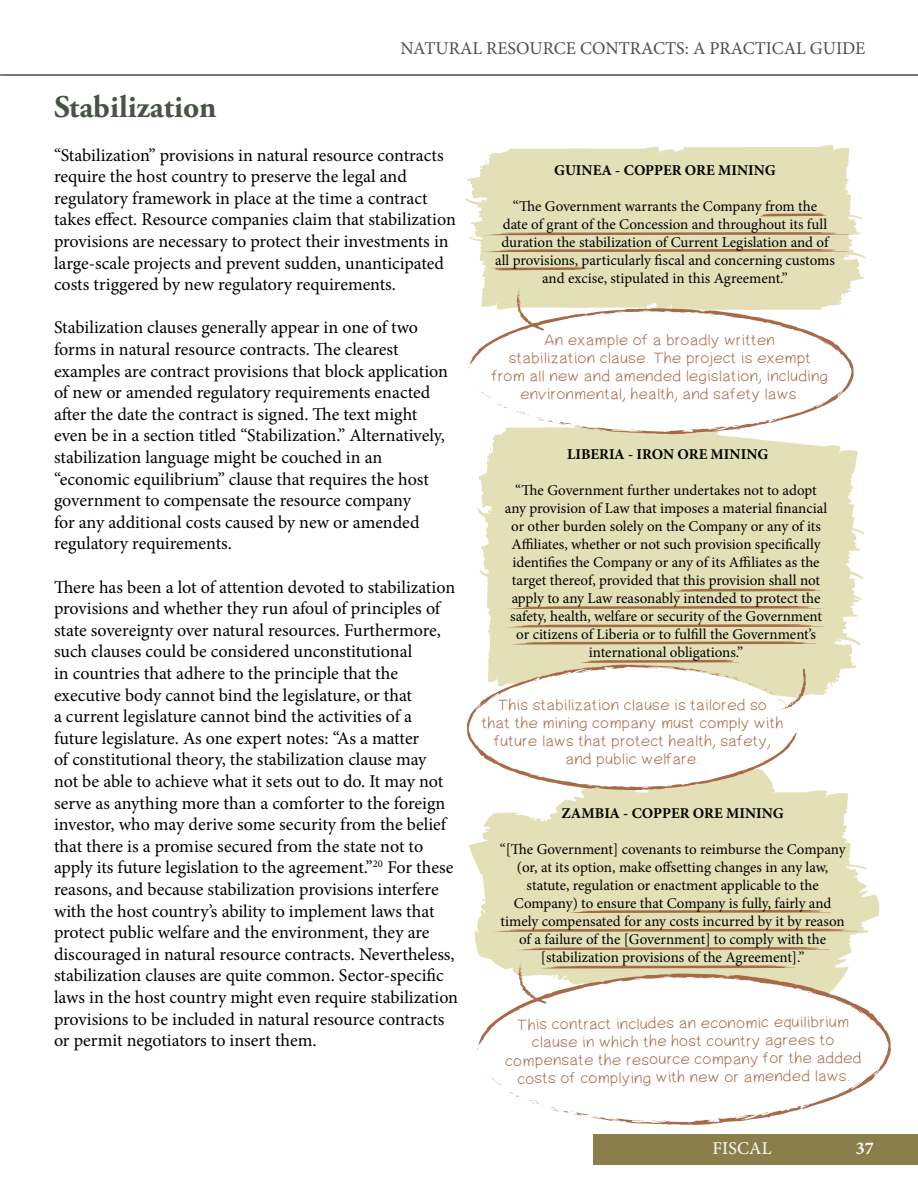
<style>
.page{position:relative;width:918px;height:1188px;background:#fff}
.page>*{position:absolute;margin:0;border:0;box-sizing:border-box;transform-origin:0 0}
.t1{font:700 31.5px "Adobe Garamond Pro";color:#485246}
.t2{font:18px/21.6px "Minion Pro";color:#000101}
.t3{font:18px "Minion Pro";color:#485246}
.t4{font:18px "Minion Pro";letter-spacing:.01em;color:#fff}
.t5{font:700 18px "Minion Pro";color:#fff}
.t6{font:15px/18px "Minion Pro";letter-spacing:-.005em;color:#000;text-align:center}
.t7{font:15px/18px "PW Simple Handwriting";color:#a66a47;text-align:center}
.t8{font:700 15px "Minion Pro";color:#000}
</style>
<div class="page">
<div style="left:593px;top:1134px;width:325px;height:30px;background:#8a7f4b"></div>
<hr style="left:2px;top:74px;width:916px;height:2px;background:#485246">
<svg style="left:479px;top:1005px;width:412px;height:120px"></svg>
<svg style="left:875px;top:1068px;width:4px;height:6px"></svg>
<svg style="left:529px;top:1100px;width:98px;height:22px"></svg>
<svg style="left:650px;top:1120px;width:22px;height:5px"></svg>
<svg style="left:708px;top:1120px;width:6px;height:2px"></svg>
<svg style="left:761px;top:1112px;width:9px;height:6px"></svg>
<svg style="left:470px;top:337px;width:384px;height:50px"></svg>
<svg style="left:466px;top:145px;width:399px;height:192px"></svg>
<svg style="left:466px;top:387px;width:405px;height:618px"></svg>
<p class="t3" style="left:401px;top:36px;width:466px">NATURAL RESOURCE CONTRACTS: A PRACTICAL GUIDE</p>
<h1 class="t1" style="left:54px;top:89px;width:164px">Stabilization</h1>
<p class="t2" style="left:54px;top:144px;width:403px">“Stabilization” provisions in natural resource contracts require the host country to preserve the legal and regulatory framework in place at the time a contract takes effect. Resource companies claim that stabilization provisions are necessary to protect their investments in large-scale projects and prevent sudden, unanticipated costs triggered by new regulatory requirements.</p>
<p class="t2" style="left:54px;top:317px;width:396px">Stabilization clauses generally appear in one of two forms in natural resource contracts. The clearest examples are contract provisions that block application of new or amended regulatory requirements enacted after the date the contract is signed. The text might even be in a section titled “Stabilization.” Alternatively, stabilization language might be couched in an “economic equilibrium” clause that requires the host government to compensate the resource company<br>for any additional costs caused by new or amended regulatory requirements.</p>
<p class="t2" style="left:54px;top:576px;width:406px">There has been a lot of attention devoted to stabilization provisions and whether they run afoul of principles of state sovereignty over natural resources. Furthermore, such clauses could be considered unconstitutional<br>in countries that adhere to the principle that the executive body cannot bind the legislature, or that<br>a current legislature cannot bind the activities of a future legislature. As one expert notes: “As a matter<br>of constitutional theory, the stabilization clause may<br>not be able to achieve what it sets out to do. It may not serve as anything more than a comforter to the foreign investor, who may derive some security from the belief that there is a promise secured from the state not to apply its future legislation to the agreement.”<sup>20</sup> For these reasons, and because stabilization provisions interfere with the host country’s ability to implement laws that protect public welfare and the environment, they are discouraged in natural resource contracts. Nevertheless, stabilization clauses are quite common. Sector-specific laws in the host country might even require stabilization provisions to be included in natural resource contracts or permit negotiators to insert them.</p>
<p class="t8" style="left:554px;top:160px;width:223px">GUINEA - COPPER ORE MINING</p>
<p class="t6" style="left:495px;top:198px;width:341px">“The Government warrants the Company from the<br>date of grant of the Concession and throughout its full duration the stabilization of Current Legislation and of all provisions, particularly fiscal and concerning customs and excise, stipulated in this Agreement.”</p>
<p class="t7" style="left:492px;top:332px;width:338px">An example of a broadly written<br>stabilization clause. The project is exempt from all new and amended legislation, including environmental, health, and safety laws.</p>
<p class="t8" style="left:567px;top:444px;width:203px">LIBERIA - IRON ORE MINING</p>
<p class="t6" style="left:505px;top:481px;width:324px">“The Government further undertakes not to adopt any provision of Law that imposes a material financial or other burden solely on the Company or any of its Affiliates, whether or not such provision specifically identifies the Company or any of its Affiliates as the target thereof, provided that this provision shall not apply to any Law reasonably intended to protect the safety, health, welfare or security of the Government or citizens of Liberia or to fulfill the Government’s international obligations.”</p>
<p class="t7" style="left:483px;top:697px;width:303px">This stabilization clause is tailored so<br>that the mining company must comply with future laws that protect health, safety, and public welfare.</p>
<p class="t8" style="left:562px;top:802px;width:224px">ZAMBIA - COPPER ORE MINING</p>
<p class="t6" style="left:500px;top:840px;width:347px">“[The Government] covenants to reimburse the Company (or, at its option, make offsetting changes in any law, statute, regulation or enactment applicable to the Company) to ensure that Company is fully, fairly and timely compensated for any costs incurred by it by reason of a failure of the [Government] to comply with the [stabilization provisions of the Agreement].”</p>
<p class="t7" style="left:505px;top:1018px;width:358px;rotate:-1deg">This contract includes an economic equilibrium clause in which the host country agrees to compensate the resource company for the added costs of complying with new or amended laws.</p>
<p class="t4" style="left:712px;top:1136px;width:61px">FISCAL</p>
<p class="t5" style="left:856px;top:1136px;width:19px">37</p>
</div>
